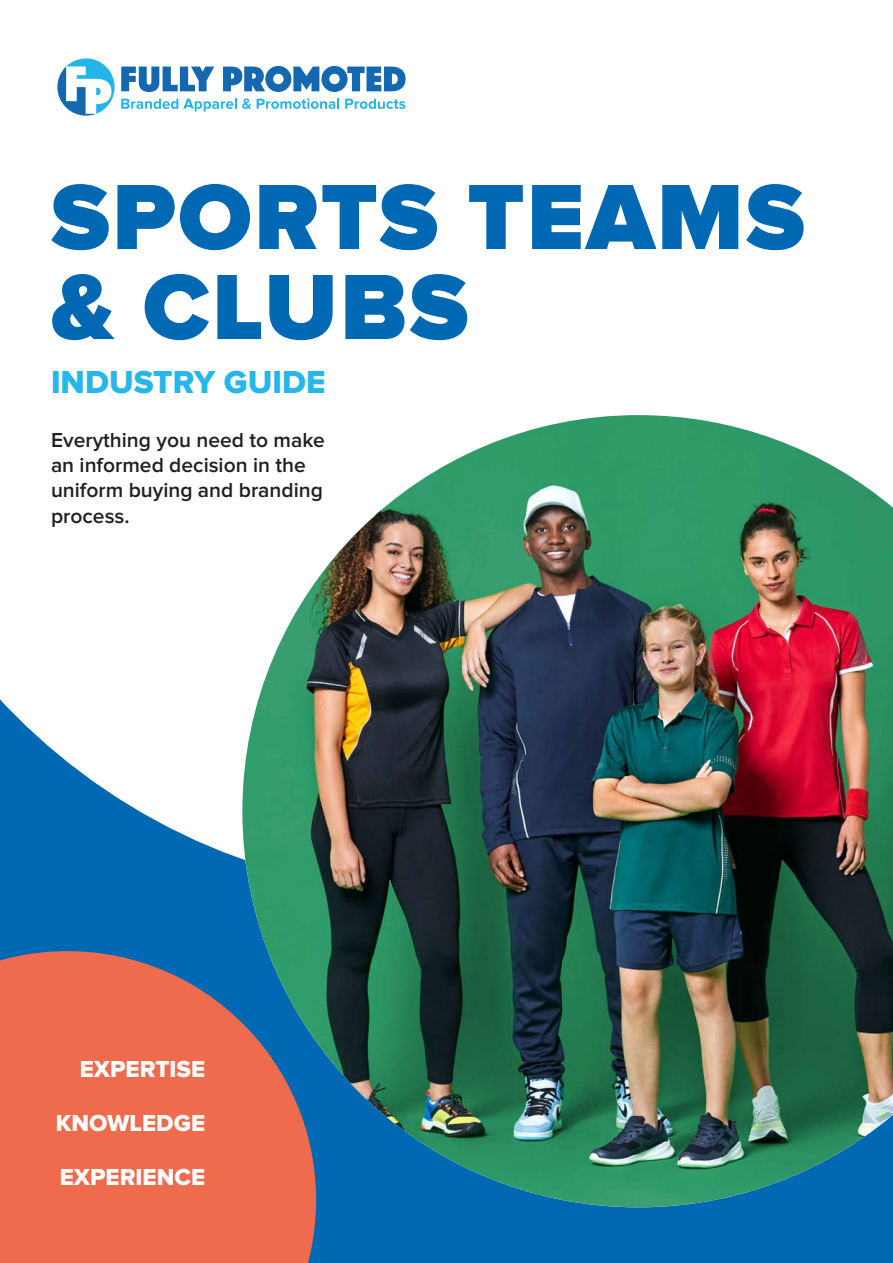
<style>
.page{position:relative;width:893px;height:1263px;background:#0168b3}
.page>*{position:absolute;margin:0;border:0;box-sizing:border-box;transform-origin:0 0}
.t1{font:900 96px/90px "Proxima Nova";letter-spacing:.025em;color:#0168b3}
.t2{font:33px "Proxima Nova Extrabld";color:#26b6ea}
.t3{font:24px "Proxima Nova Extrabld";color:#fff}
.t4{font:600 21px/25.2px "Proxima Nova";color:#231f20}
</style>
<div class="page">
<div style="left:0;top:0;width:893px;height:859px;background:#fff"></div>
<img style="left:242px;top:415px;width:651px;height:792px">
<svg style="left:0;top:951px;width:316px;height:312px;background:#cf6b59"></svg>
<svg style="left:57px;top:58px;width:58px;height:58px;background:#a1d2eb"></svg>
<svg style="left:121px;top:67px;width:93px;height:25px;background:#6ca0ce"></svg>
<svg style="left:223px;top:66px;width:183px;height:26px;background:#5f98ca"></svg>
<svg style="left:121px;top:98px;width:130px;height:14px;background:#bae7f8"></svg>
<svg style="left:257px;top:98px;width:82px;height:11px"></svg>
<svg style="left:345px;top:99px;width:60px;height:10px"></svg>
<h1 class="t1" style="left:51px;top:176px;width:755px">SPORTS TEAMS &amp; CLUBS</h1>
<h2 class="t2" style="left:51px;top:367px;width:276px">INDUSTRY GUIDE</h2>
<p class="t4" style="left:51px;top:428px;width:275px">Everything you need to make an informed decision in the uniform buying and branding process.</p>
<p class="t3" style="left:80px;top:1058px;width:127px">EXPERTISE</p>
<p class="t3" style="left:56px;top:1112px;width:151px">KNOWLEDGE</p>
<p class="t3" style="left:60px;top:1166px;width:147px">EXPERIENCE</p>
</div>
